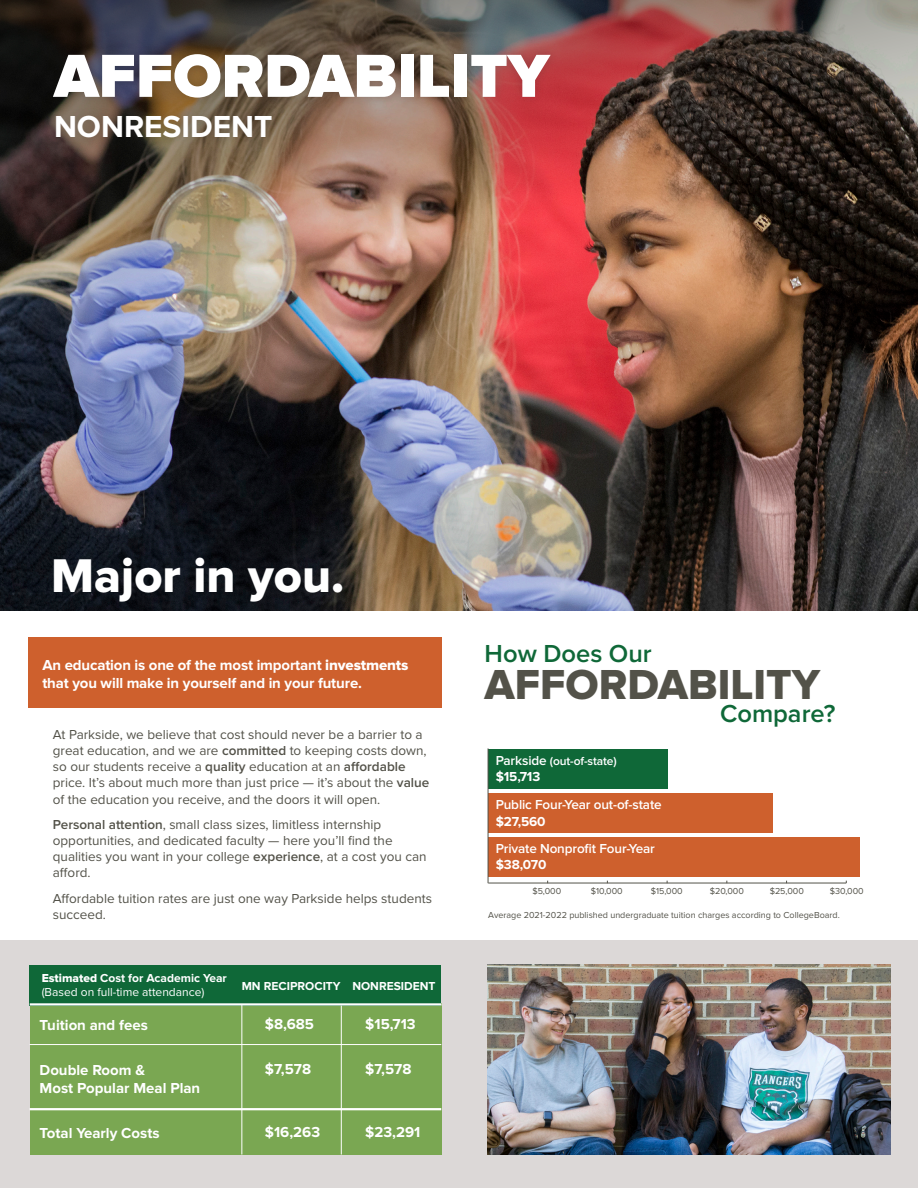
<style>
.page{position:relative;width:918px;height:1188px;background:#fff}
.page>*{position:absolute;margin:0;border:0;box-sizing:border-box;transform-origin:0 0}
.t1{font:900 63px "Proxima Nova";color:#fff}
.t2{font:49.05px "Proxima Nova Extrabld";color:#fff}
.t3{font:43.5px "Proxima Nova Extrabld";color:#535249}
.t4{font:700 31.5px "Proxima Nova";color:#fff}
.t5{font:600 25.5px "Proxima Nova";color:#0f6838}
.t6{font:700 15px/18px "Proxima Nova";letter-spacing:-.01em;color:#fff}
.t7{font:13.5px/16.2px "Proxima Nova";color:#535249}
.t8{font:600 13.5px/16.2px "Proxima Nova";letter-spacing:-.01em;color:#fff}
.t9{font:700 13.5px "Proxima Nova";color:#fff}
.t10{font:12px/14.4px "Proxima Nova";color:#fff}
.t11{font:700 12px "Proxima Nova";color:#fff}
.t12{font:600 12px "Proxima Nova";letter-spacing:-.01em;color:#fff}
.t13{font:9px "Proxima Nova";color:#535249}
.s1{font-family:"Proxima Nova Extrabld";font-weight:400}
.s2{font-weight:600}
.s3{font-family:"Proxima Nova Extrabld"}
.s4{font-weight:700}
.s5{font-size:13.5px}
</style>
<div class="page">
<div style="left:0;top:940px;width:918px;height:248px;background:#dcd8d7"></div>
<img style="left:0;top:378px;width:918px;height:233px">
<div style="left:29px;top:638px;width:413px;height:70px;background:#ce602d"></div>
<div style="left:30px;top:1003px;width:411px;height:152px;background:#7aa752"></div>
<div style="left:30px;top:965px;width:411px;height:41px;background:#0f6838"></div>
<hr style="left:30px;top:1003px;width:411px;height:3px;background:#fff">
<hr style="left:30px;top:1108px;width:411px;height:2px;background:#fff">
<hr style="left:30px;top:1044px;width:411px;height:1px;background:#fff">
<hr style="left:242px;top:1004px;width:1px;height:151px;background:#fff">
<hr style="left:341px;top:1006px;width:1px;height:149px;background:#fff">
<div style="left:488px;top:750px;width:180px;height:39px;background:#0f6838"></div>
<div style="left:488px;top:794px;width:285px;height:39px;background:#ce602d"></div>
<div style="left:488px;top:838px;width:371px;height:39px;background:#ce602d"></div>
<hr style="left:488px;top:748px;width:1px;height:135px;background:#535249">
<hr style="left:488px;top:883px;width:358px;height:1px;background:#535249">
<img style="left:0;top:0;width:918px;height:378px">
<div style="left:44px;top:45px;width:515px;height:102px;background:#231f20;opacity:.2"></div>
<img style="left:488px;top:965px;width:403px;height:190px">
<p class="t1" style="left:54px;top:40px;width:497px">AFFORDABILITY</p>
<p class="t4" style="left:54px;top:109px;width:220px">NONRESIDENT</p>
<p class="t2" style="left:51px;top:547px;width:295px">Major in you.</p>
<p class="t6" style="left:42px;top:656px;width:367px">An education is one of the most important <span class="s1">investments </span>that you will make in yourself and in your future.</p>
<p class="t7" style="left:53px;top:726px;width:378px">At Parkside, we believe that cost should never be a barrier to a great education, and we are <span class="s2">committed</span> to keeping costs down, so our students receive a <span class="s2">quality</span> education at an <span class="s2">affordable </span>price. It’s about much more than just price — it’s about the <span class="s2">value </span>of the education you receive, and the doors it will open.</p>
<p class="t7" style="left:53px;top:816px;width:375px"><span class="s2">Personal attention</span>, small class sizes, limitless internship opportunities, and dedicated faculty — here you’ll find the qualities you want in your college <span class="s2">experience</span>, at a cost you can afford.</p>
<p class="t7" style="left:53px;top:890px;width:381px">Affordable tuition rates are just one way Parkside helps students succeed.</p>
<p class="t10" style="left:42px;top:971px;width:187px"><span class="s3">Estimated</span> <span class="s4">Cost for Academic Year </span>(Based on full-time attendance)</p>
<p class="t6" style="left:40px;top:1017px;width:110px">Tuition and fees</p>
<p class="t6" style="left:40px;top:1062px;width:162px">Double Room &amp;<br>Most Popular Meal Plan</p>
<p class="t6" style="left:40px;top:1125px;width:122px">Total Yearly Costs</p>
<p class="t11" style="left:242px;top:979px;width:100px">MN RECIPROCITY</p>
<p class="t11" style="left:352px;top:979px;width:85px">NONRESIDENT</p>
<p class="t6" style="left:265px;top:1016px;width:51px">$8,685</p>
<p class="t6" style="left:265px;top:1061px;width:48px">$7,578</p>
<p class="t6" style="left:265px;top:1124px;width:57px">$16,263</p>
<p class="t6" style="left:365px;top:1016px;width:52px">$15,713</p>
<p class="t6" style="left:365px;top:1061px;width:48px">$7,578</p>
<p class="t6" style="left:365px;top:1124px;width:57px">$23,291</p>
<p class="t5" style="left:485px;top:639px;width:169px">How Does Our</p>
<p class="t3" style="left:485px;top:659px;width:337px">AFFORDABILITY</p>
<p class="t5" style="left:720px;top:699px;width:117px">Compare?</p>
<p class="t12" style="left:496px;top:754px;width:122px"><span class="s5">Parkside</span> (out-of-state)</p>
<p class="t9" style="left:496px;top:769px;width:46px">$15,713</p>
<p class="t8" style="left:496px;top:797px;width:168px">Public Four-Year out-of-state <span class="s4">$27,560</span></p>
<p class="t8" style="left:496px;top:841px;width:161px">Private Nonprofit Four-Year <span class="s4">$38,070</span></p>
<p class="t13" style="left:532px;top:885px;width:30px">$5,000</p>
<p class="t13" style="left:591px;top:885px;width:33px">$10,000</p>
<p class="t13" style="left:651px;top:885px;width:34px">$15,000</p>
<p class="t13" style="left:710px;top:885px;width:36px">$20,000</p>
<p class="t13" style="left:770px;top:885px;width:36px">$25,000</p>
<p class="t13" style="left:830px;top:885px;width:35px">$30,000</p>
<p class="t13" style="left:488px;top:910px;width:353px">Average 2021-2022 published undergraduate tuition charges according to CollegeBoard.</p>
</div>
